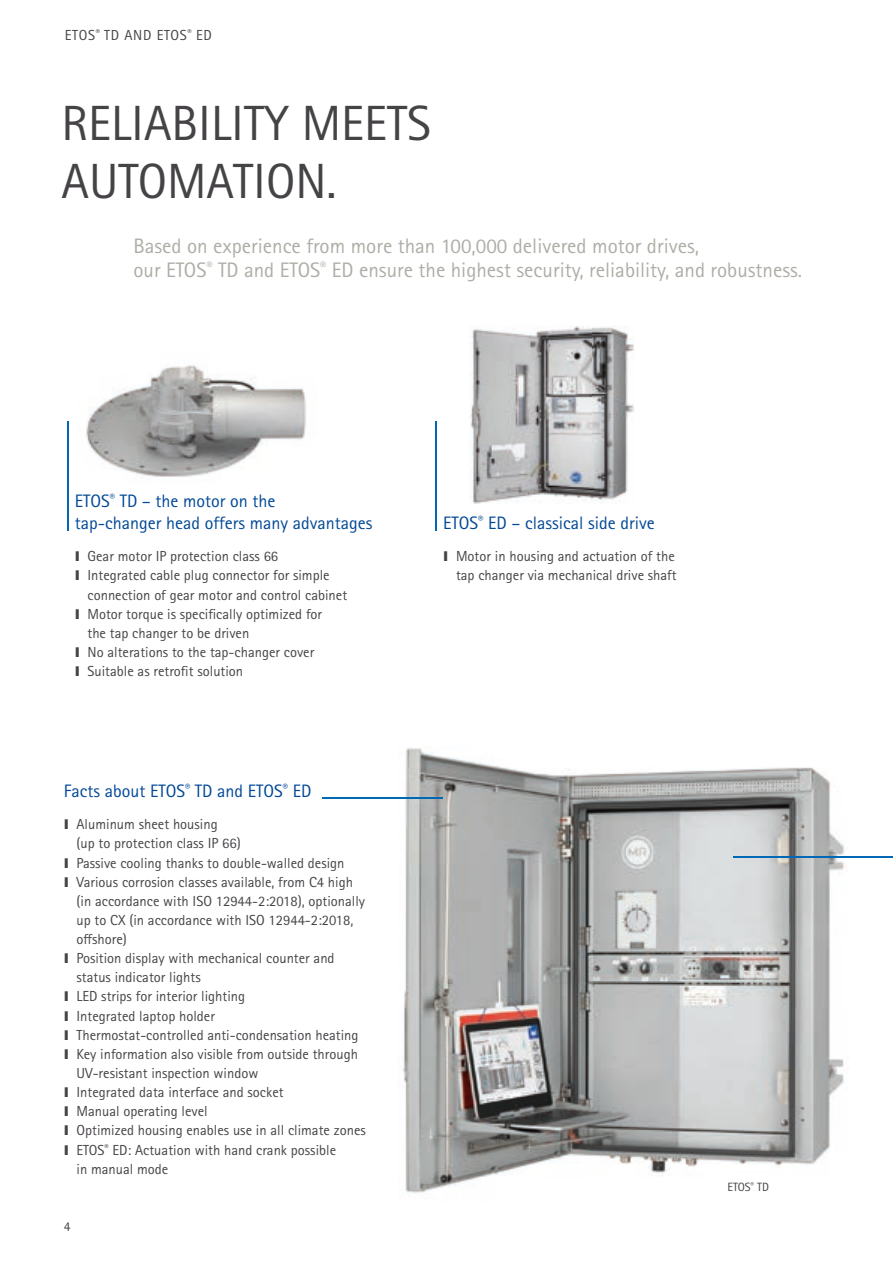
<style>
.page{position:relative;width:893px;height:1263px;background:#fff}
.page>*{position:absolute;margin:0;border:0;box-sizing:border-box;transform-origin:0 0}
.t1{font:49.5px/57.4px "Rotis Sans Serif Pro Cyr";color:#464347}
.t2{font:21px/24.8px "Rotis Sans Serif Pro Cyr";color:#aeaea7}
.t3{font:18px/22.2px "Rotis Sans Serif Pro Cyr";color:#004896}
.t4{font:14.55px/19.2px "Rotis Sans Serif Pro Cyr";color:#464347;text-align:right}
.t5{font:14.55px "Rotis Sans Serif Pro Cyr";letter-spacing:.05em;color:#464347}
.t6{font:13.5px "Rotis Sans Serif Pro Cyr";color:#464347}
.t7{font:12px "Rotis Sans Serif";color:#464347}
.s1{font-family:"Arial";font-weight:900;font-size:13.5px}
</style>
<div class="page">
<img style="left:86px;top:365px;width:220px;height:112px">
<img style="left:399px;top:748px;width:450px;height:446px">
<hr style="left:322px;top:797px;width:121px;height:1px;background:#0068b5">
<hr style="left:734px;top:857px;width:159px;height:1px;background:#0068b5">
<img style="left:470px;top:325px;width:164px;height:179px">
<hr style="left:435px;top:421px;width:1px;height:109px;background:#0068b5">
<hr style="left:67px;top:421px;width:1px;height:109px;background:#0068b5">
<p class="t5" style="left:65px;top:26px;width:149px">ETOS<sup>®</sup> TD AND ETOS<sup>®</sup> ED</p>
<h1 class="t1" style="left:62px;top:95px;width:371px">RELIABILITY MEETS<br>AUTOMATION.</h1>
<h2 class="t2" style="left:133px;top:233px;width:670px">Based on experience from more than 100,000 delivered motor drives,<br>our ETOS<sup>®</sup> TD and ETOS<sup>®</sup> ED ensure the highest security, reliability, and robustness.</h2>
<p class="t3" style="left:75px;top:490px;width:299px">ETOS<sup>®</sup> TD – the motor on the<br>tap-changer head offers many advantages</p>
<p class="t4" style="left:75px;top:547px;width:205px"><span class="s1">I</span> Gear motor IP protection class 66</p>
<p class="t4" style="left:75px;top:566px;width:256px"><span class="s1">I</span> Integrated cable plug connector for simple</p>
<p class="t4" style="left:88px;top:585px;width:261px">connection of gear motor and control cabinet</p>
<p class="t4" style="left:75px;top:604px;width:249px"><span class="s1">I</span> Motor torque is specifically optimized for</p>
<p class="t4" style="left:88px;top:623px;width:163px">the tap changer to be driven</p>
<p class="t4" style="left:75px;top:643px;width:241px"><span class="s1">I</span> No alterations to the tap-changer cover</p>
<p class="t4" style="left:75px;top:662px;width:170px"><span class="s1">I</span> Suitable as retrofit solution</p>
<p class="t3" style="left:64px;top:780px;width:249px">Facts about ETOS<sup>®</sup> TD and ETOS<sup>®</sup> ED</p>
<p class="t4" style="left:64px;top:815px;width:155px"><span class="s1">I</span> Aluminum sheet housing</p>
<p class="t4" style="left:77px;top:834px;width:166px">(up to protection class IP 66)</p>
<p class="t4" style="left:64px;top:853px;width:282px"><span class="s1">I</span> Passive cooling thanks to double-walled design</p>
<p class="t4" style="left:64px;top:872px;width:291px"><span class="s1">I</span> Various corrosion classes available, from C4 high</p>
<p class="t4" style="left:77px;top:891px;width:290px">(in accordance with ISO 12944-2:2018), optionally</p>
<p class="t4" style="left:77px;top:910px;width:278px">up to CX (in accordance with ISO 12944-2:2018,</p>
<p class="t4" style="left:77px;top:930px;width:52px">offshore)</p>
<p class="t4" style="left:64px;top:949px;width:272px"><span class="s1">I</span> Position display with mechanical counter and</p>
<p class="t4" style="left:77px;top:968px;width:126px">status indicator lights</p>
<p class="t4" style="left:64px;top:987px;width:183px"><span class="s1">I</span> LED strips for interior lighting</p>
<p class="t4" style="left:64px;top:1006px;width:153px"><span class="s1">I</span> Integrated laptop holder</p>
<p class="t4" style="left:64px;top:1025px;width:296px"><span class="s1">I</span> Thermostat-controlled anti-condensation heating</p>
<p class="t4" style="left:64px;top:1044px;width:296px"><span class="s1">I</span> Key information also visible from outside through</p>
<p class="t4" style="left:77px;top:1063px;width:183px">UV-resistant inspection window</p>
<p class="t4" style="left:64px;top:1083px;width:221px"><span class="s1">I</span> Integrated data interface and socket</p>
<p class="t4" style="left:64px;top:1102px;width:145px"><span class="s1">I</span> Manual operating level</p>
<p class="t4" style="left:64px;top:1121px;width:304px"><span class="s1">I</span> Optimized housing enables use in all climate zones</p>
<p class="t4" style="left:64px;top:1140px;width:274px"><span class="s1">I</span> ETOS<sup>®</sup> ED: Actuation with hand crank possible</p>
<p class="t4" style="left:77px;top:1159px;width:93px">in manual mode</p>
<p class="t6" style="left:64px;top:1218px;width:8px">4</p>
<p class="t3" style="left:443px;top:512px;width:213px">ETOS<sup>®</sup> ED – classical side drive</p>
<p class="t4" style="left:443px;top:547px;width:235px"><span class="s1">I</span> Motor in housing and actuation of the tap changer via mechanical drive shaft</p>
<p class="t7" style="left:727px;top:1180px;width:43px">ETOS<sup>®</sup> TD</p>
</div>
